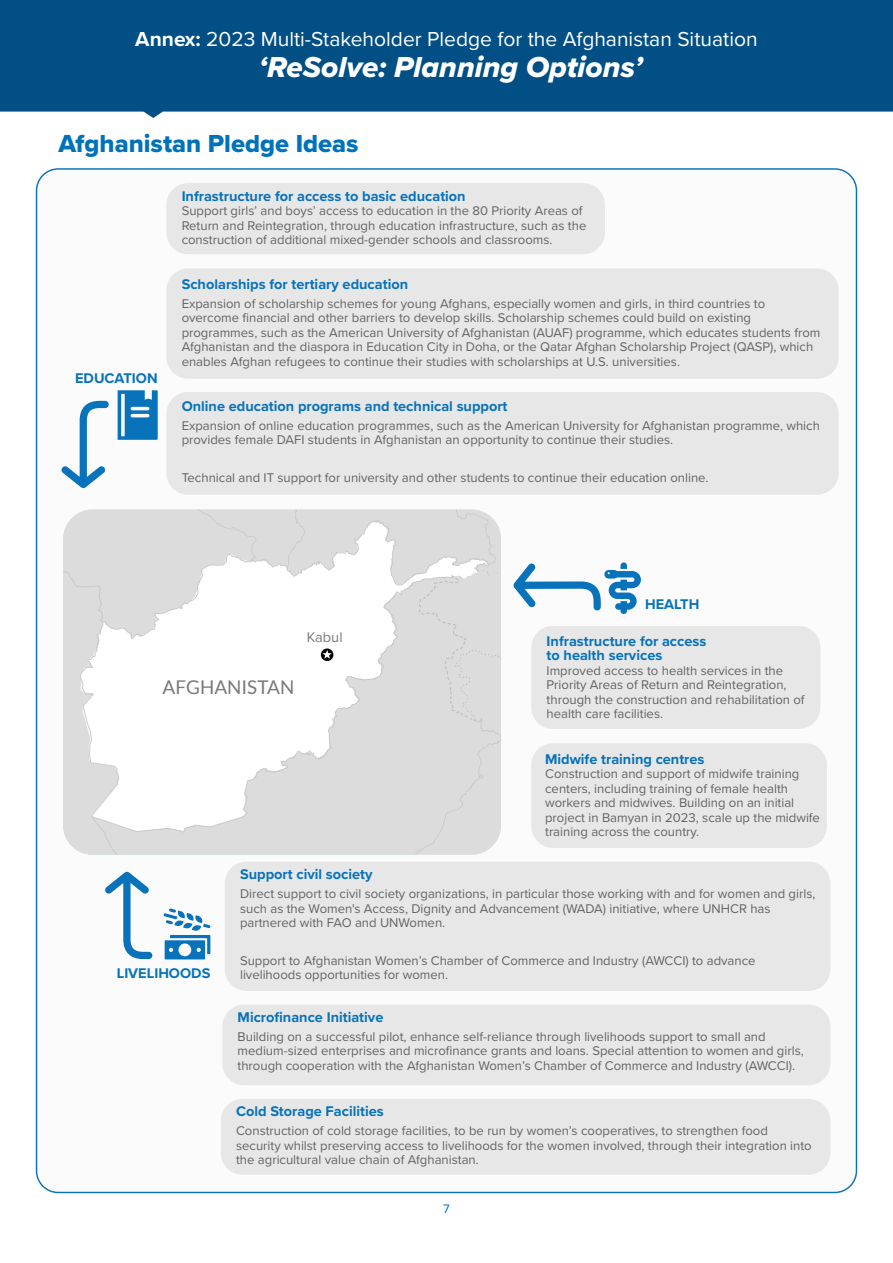
<style>
.page{position:relative;width:893px;height:1263px;background:#fff}
.page>*{position:absolute;margin:0;border:0;box-sizing:border-box;transform-origin:0 0}
.t1{font:30px "Proxima Nova Extrabld It";color:#fff}
.t2{font:25.5px "Proxima Nova Extrabld";color:#0072bc}
.t3{font:21px "Proxima Nova";color:#fff}
.t4{font:18.9px "Lato";color:#797978}
.t5{font:700 14.55px/14.5px "Proxima Nova";color:#0872ba}
.t6{font:14.55px "Proxima Nova";color:#797978}
.t7{font:13.05px/14.5px "Proxima Nova";color:#646464}
.t8{font:12.75px "Proxima Nova";color:#0072bc}
.s1{font-weight:700}
</style>
<div class="page">
<div style="left:0;top:0;width:893px;height:118px;background:#014f84"></div>
<div style="left:37px;top:169px;width:819px;height:1023px;background:#fbfbfc;border-radius:22px"></div>
<div style="left:166px;top:183px;width:439px;height:71px;background:#e6e7e6;border-radius:22px"></div>
<div style="left:166px;top:268px;width:673px;height:111px;background:#e6e7e6;border-radius:22px"></div>
<div style="left:166px;top:392px;width:673px;height:103px;background:#e6e7e6;border-radius:22px"></div>
<svg style="left:61px;top:401px;width:48px;height:87px"></svg>
<svg style="left:118px;top:390px;width:40px;height:50px;background:#358bc6"></svg>
<div style="left:531px;top:626px;width:289px;height:103px;background:#e6e7e6;border-radius:22px"></div>
<div style="left:531px;top:743px;width:296px;height:105px;background:#e6e7e6;border-radius:22px"></div>
<div style="left:225px;top:862px;width:605px;height:129px;background:#e6e7e6;border-radius:22px"></div>
<div style="left:222px;top:1004px;width:608px;height:81px;background:#e6e7e6;border-radius:22px"></div>
<svg style="left:105px;top:872px;width:47px;height:87px"></svg>
<svg style="left:163px;top:908px;width:48px;height:51px"></svg>
<svg style="left:63px;top:509px;width:438px;height:346px"></svg>
<div style="left:221px;top:1099px;width:609px;height:76px;background:#e6e7e6;border-radius:22px"></div>
<svg style="left:513px;top:562px;width:128px;height:52px"></svg>
<h3 class="t3" style="left:135px;top:24px;width:624px"><span class="s1">Annex:</span> 2023 Multi-Stakeholder Pledge for the Afghanistan Situation</h3>
<h1 class="t1" style="left:259px;top:44px;width:385px">‘ReSolve: Planning Options’</h1>
<h2 class="t2" style="left:58px;top:125px;width:302px">Afghanistan Pledge Ideas</h2>
<p class="t5" style="left:75px;top:371px;width:84px">EDUCATION</p>
<p class="t5" style="left:182px;top:188px;width:286px">Infrastructure for access to basic education</p>
<p class="t7" style="left:182px;top:203px;width:406px">Support girls’ and boys’ access to education in the 80 Priority Areas of<br>Return and Reintegration, through education infrastructure, such as the construction of additional mixed-gender schools and classrooms.</p>
<p class="t5" style="left:182px;top:276px;width:228px">Scholarships for tertiary education</p>
<p class="t7" style="left:182px;top:295px;width:640px">Expansion of scholarship schemes for young Afghans, especially women and girls, in third countries to overcome financial and other barriers to develop skills. Scholarship schemes could build on existing programmes, such as the American University of Afghanistan (AUAF) programme, which educates students from Afghanistan and the diaspora in Education City in Doha, or the Qatar Afghan Scholarship Project (QASP), which enables Afghan refugees to continue their studies with scholarships at U.S. universities.</p>
<p class="t5" style="left:182px;top:398px;width:327px">Online education programs and technical support</p>
<p class="t7" style="left:182px;top:418px;width:640px">Expansion of online education programmes, such as the American University for Afghanistan programme, which provides female DAFI students in Afghanistan an opportunity to continue their studies.</p>
<p class="t7" style="left:182px;top:470px;width:528px">Technical and IT support for university and other students to continue their education online.</p>
<p class="t5" style="left:645px;top:596px;width:56px">HEALTH</p>
<p class="t6" style="left:307px;top:626px;width:37px">Kabul</p>
<h3 class="t4" style="left:163px;top:676px;width:133px">AFGHANISTAN</h3>
<p class="t5" style="left:547px;top:633px;width:161px">Infrastructure for access to health services</p>
<p class="t7" style="left:547px;top:663px;width:260px">Improved access to health services in the Priority Areas of Return and Reintegration, through the construction and rehabilitation of health care facilities.</p>
<p class="t5" style="left:545px;top:751px;width:161px">Midwife training centres</p>
<p class="t7" style="left:545px;top:766px;width:276px">Construction and support of midwife training centers, including training of female health workers and midwives. Building on an initial project in Bamyan in 2023, scale up the midwife training across the country.</p>
<p class="t5" style="left:117px;top:966px;width:95px">LIVELIHOODS</p>
<p class="t5" style="left:240px;top:867px;width:134px">Support civil society</p>
<p class="t7" style="left:240px;top:886px;width:577px">Direct support to civil society organizations, in particular those working with and for women and girls, such as the Women's Access, Dignity and Advancement (WADA) initiative, where UNHCR has partnered with FAO and UNWomen.</p>
<p class="t7" style="left:240px;top:953px;width:517px">Support to Afghanistan Women’s Chamber of Commerce and Industry (AWCCI) to advance livelihoods opportunities for women.</p>
<p class="t5" style="left:238px;top:1009px;width:147px">Microfinance Initiative</p>
<p class="t7" style="left:238px;top:1029px;width:568px">Building on a successful pilot, enhance self-reliance through livelihoods support to small and medium-sized enterprises and microfinance grants and loans. Special attention to women and girls, through cooperation with the Afghanistan Women’s Chamber of Commerce and Industry (AWCCI).</p>
<p class="t5" style="left:236px;top:1104px;width:149px">Cold Storage Facilities</p>
<p class="t7" style="left:236px;top:1123px;width:577px">Construction of cold storage facilities, to be run by women’s cooperatives, to strengthen food security whilst preserving access to livelihoods for the women involved, through their integration into the agricultural value chain of Afghanistan.</p>
<p class="t8" style="left:443px;top:1199px;width:8px">7</p>
</div>
